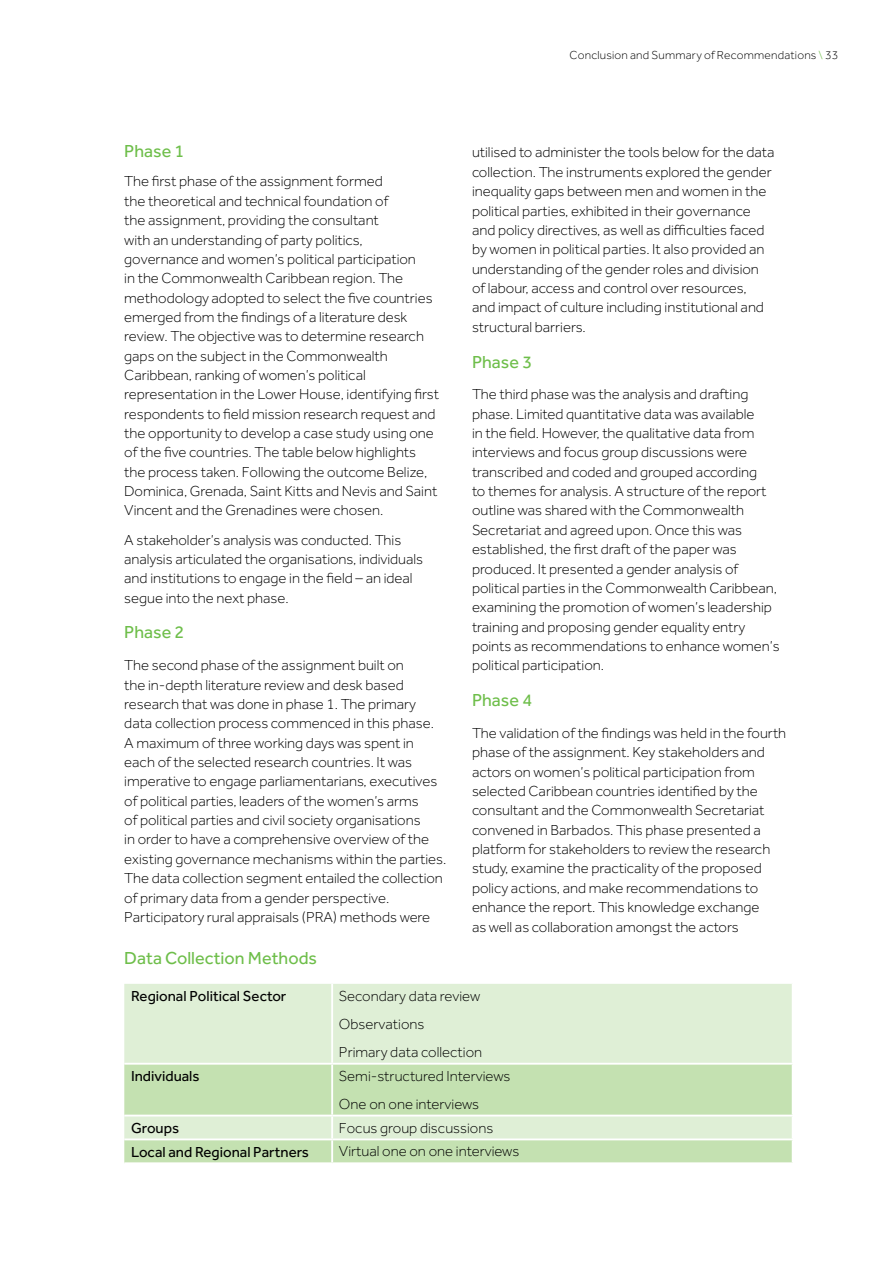
<style>
.page{position:relative;width:893px;height:1263px;background:#fff}
.page>*{position:absolute;margin:0;border:0;box-sizing:border-box;transform-origin:0 0}
.t1{font:18px "Effra";color:#6ebe4a}
.t2{font:300 15px/19.4px "Effra";color:#000}
.t3{font:15px "Effra";color:#000}
.t4{font:300 12px "Effra";letter-spacing:.015em;color:#000}
.s1{color:#6ebe4a}
</style>
<div class="page">
<div style="left:124px;top:984px;width:668px;height:79px;background:#dfefd6"></div>
<svg style="left:124px;top:1065px;width:668px;height:97px;background:#cae4ba"></svg>
<hr style="left:332px;top:1114px;width:462px;height:2px;background:#fff">
<hr style="left:332px;top:1138px;width:462px;height:2px;background:#fff">
<hr style="left:331px;top:984px;width:2px;height:79px;background:#fff">
<hr style="left:331px;top:1065px;width:2px;height:49px;background:#fff">
<hr style="left:124px;top:1114px;width:208px;height:2px;background:#fff">
<hr style="left:331px;top:1116px;width:2px;height:22px;background:#fff">
<hr style="left:124px;top:1138px;width:208px;height:2px;background:#fff">
<hr style="left:331px;top:1140px;width:2px;height:22px;background:#fff">
<p class="t4" style="left:570px;top:48px;width:270px">Conclusion and Summary of Recommendations <span class="s1">\</span> 33</p>
<p class="t1" style="left:124px;top:140px;width:62px">Phase 1</p>
<p class="t2" style="left:124px;top:172px;width:316px">The first phase of the assignment formed<br>the theoretical and technical foundation of<br>the assignment, providing the consultant<br>with an understanding of party politics, governance and women’s political participation<br>in the Commonwealth Caribbean region. The methodology adopted to select the five countries emerged from the findings of a literature desk review. The objective was to determine research gaps on the subject in the Commonwealth Caribbean, ranking of women’s political representation in the Lower House, identifying first respondents to field mission research request and the opportunity to develop a case study using one of the five countries. The table below highlights the process taken. Following the outcome Belize, Dominica, Grenada, Saint Kitts and Nevis and Saint Vincent and the Grenadines were chosen.</p>
<p class="t2" style="left:124px;top:530px;width:300px">A stakeholder’s analysis was conducted. This analysis articulated the organisations, individuals and institutions to engage in the field – an ideal segue into the next phase.</p>
<p class="t1" style="left:124px;top:622px;width:62px">Phase 2</p>
<p class="t2" style="left:124px;top:655px;width:323px">The second phase of the assignment built on<br>the in-depth literature review and desk based research that was done in phase 1. The primary data collection process commenced in this phase.<br>A maximum of three working days was spent in each of the selected research countries. It was imperative to engage parliamentarians, executives of political parties, leaders of the women’s arms<br>of political parties and civil society organisations<br>in order to have a comprehensive overview of the existing governance mechanisms within the parties.<br>The data collection segment entailed the collection of primary data from a gender perspective.<br>Participatory rural appraisals (PRA) methods were</p>
<p class="t2" style="left:472px;top:143px;width:304px">utilised to administer the tools below for the data collection. The instruments explored the gender inequality gaps between men and women in the political parties, exhibited in their governance and policy directives, as well as difficulties faced by women in political parties. It also provided an understanding of the gender roles and division of labour, access and control over resources,<br>and impact of culture including institutional and structural barriers.</p>
<p class="t1" style="left:472px;top:351px;width:62px">Phase 3</p>
<p class="t2" style="left:472px;top:385px;width:309px">The third phase was the analysis and drafting phase. Limited quantitative data was available<br>in the field. However, the qualitative data from interviews and focus group discussions were transcribed and coded and grouped according<br>to themes for analysis. A structure of the report outline was shared with the Commonwealth Secretariat and agreed upon. Once this was established, the first draft of the paper was produced. It presented a gender analysis of political parties in the Commonwealth Caribbean, examining the promotion of women’s leadership training and proposing gender equality entry points as recommendations to enhance women’s political participation.</p>
<p class="t1" style="left:472px;top:690px;width:62px">Phase 4</p>
<p class="t2" style="left:472px;top:723px;width:316px">The validation of the findings was held in the fourth phase of the assignment. Key stakeholders and actors on women’s political participation from selected Caribbean countries identified by the consultant and the Commonwealth Secretariat convened in Barbados. This phase presented a platform for stakeholders to review the research study, examine the practicality of the proposed policy actions, and make recommendations to enhance the report. This knowledge exchange<br>as well as collaboration amongst the actors</p>
<p class="t1" style="left:124px;top:947px;width:194px">Data Collection Methods</p>
<p class="t3" style="left:131px;top:987px;width:157px">Regional Political Sector</p>
<p class="t2" style="left:339px;top:982px;width:145px;line-height:28px">Secondary data review<br>Observations<br>Primary data collection</p>
<p class="t3" style="left:131px;top:1067px;width:70px">Individuals</p>
<p class="t2" style="left:339px;top:1062px;width:173px;line-height:28px">Semi-structured Interviews<br>One on one interviews</p>
<p class="t3" style="left:131px;top:1119px;width:50px">Groups</p>
<p class="t2" style="left:339px;top:1118px;width:156px">Focus group discussions</p>
<p class="t3" style="left:131px;top:1143px;width:179px">Local and Regional Partners</p>
<p class="t2" style="left:339px;top:1142px;width:182px">Virtual one on one interviews</p>
</div>
